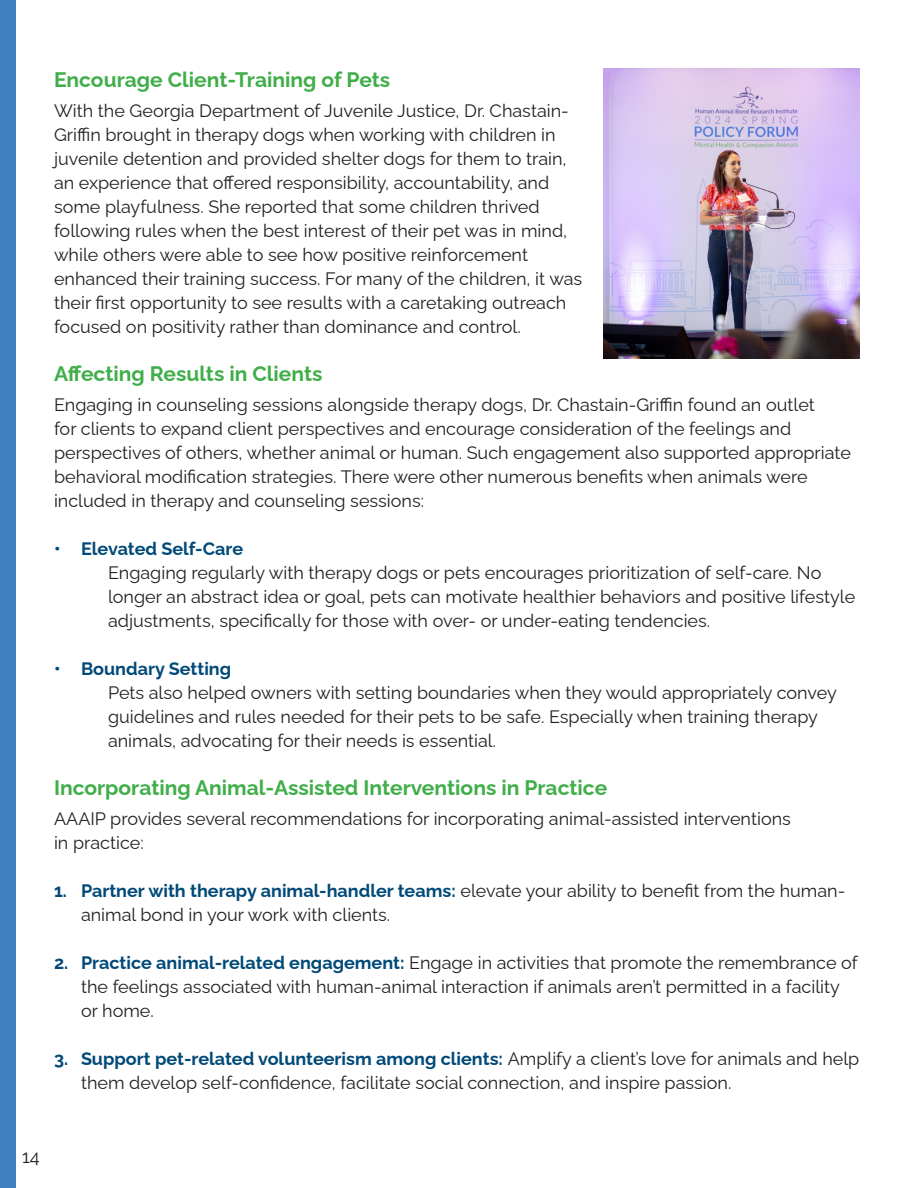
<style>
.page{position:relative;width:918px;height:1188px;background:#fff}
.page>*{position:absolute;margin:0;border:0;box-sizing:border-box;transform-origin:0 0}
.t1{font:700 21px "Raleway";color:#40ae49}
.t2{font:18px/24px "Raleway";color:#231f20}
.t3{font:700 18px "Raleway";color:#004978}
.s1{font-weight:700;color:#004978}
</style>
<div class="page">
<img style="left:603px;top:69px;width:257px;height:290px">
<hr style="left:917px;top:55px;width:1px;height:406px;background:#004978">
<hr style="left:917px;top:48px;width:1px;height:406px;background:#3f7fc2">
<div style="left:0;top:0;width:16px;height:1188px;background:#3f7fc2"></div>
<p class="t1" style="left:54px;top:63px;width:338px">Encourage Client-Training of Pets</p>
<p class="t2" style="left:54px;top:97px;width:530px">With the Georgia Department of Juvenile Justice, Dr. Chastain-Griffin brought in therapy dogs when working with children in juvenile detention and provided shelter dogs for them to train, an experience that offered responsibility, accountability, and some playfulness. She reported that some children thrived following rules when the best interest of their pet was in mind, while others were able to see how positive reinforcement enhanced their training success. For many of the children, it was their first opportunity to see results with a caretaking outreach focused on positivity rather than dominance and control.</p>
<p class="t1" style="left:54px;top:357px;width:270px">Affecting Results in Clients</p>
<p class="t2" style="left:54px;top:391px;width:798px">Engaging in counseling sessions alongside therapy dogs, Dr. Chastain-Griffin found an outlet<br>for clients to expand client perspectives and encourage consideration of the feelings and perspectives of others, whether animal or human. Such engagement also supported appropriate behavioral modification strategies. There were other numerous benefits when animals were included in therapy and counseling sessions:</p>
<p class="t3" style="left:54px;top:535px;width:191px">• Elevated Self-Care</p>
<p class="t2" style="left:108px;top:559px;width:749px">Engaging regularly with therapy dogs or pets encourages prioritization of self-care. No longer an abstract idea or goal, pets can motivate healthier behaviors and positive lifestyle adjustments, specifically for those with over- or under-eating tendencies.</p>
<p class="t3" style="left:54px;top:655px;width:179px">• Boundary Setting</p>
<p class="t2" style="left:108px;top:679px;width:730px">Pets also helped owners with setting boundaries when they would appropriately convey guidelines and rules needed for their pets to be safe. Especially when training therapy animals, advocating for their needs is essential.</p>
<p class="t1" style="left:54px;top:771px;width:555px">Incorporating Animal-Assisted Interventions in Practice</p>
<p class="t2" style="left:54px;top:805px;width:738px">AAAIP provides several recommendations for incorporating animal-assisted interventions</p>
<p class="t2" style="left:54px;top:829px;width:91px">in practice:</p>
<p class="t2" style="left:81px;top:877px;width:766px;text-indent:-27px"><span class="s1">1. Partner with therapy animal-handler teams:</span> elevate your ability to benefit from the human&shy;animal bond in your work with clients.</p>
<p class="t2" style="left:81px;top:949px;width:778px;text-indent:-27px"><span class="s1">2. Practice animal-related engagement:</span> Engage in activities that promote the remembrance of the feelings associated with human-animal interaction if animals aren’t permitted in a facility or home.</p>
<p class="t2" style="left:81px;top:1045px;width:780px;text-indent:-27px"><span class="s1">3. Support pet-related volunteerism among clients:</span> Amplify a client’s love for animals and help them develop self-confidence, facilitate social connection, and inspire passion.</p>
<p class="t2" style="left:22px;top:1142px;width:19px">14</p>
</div>
